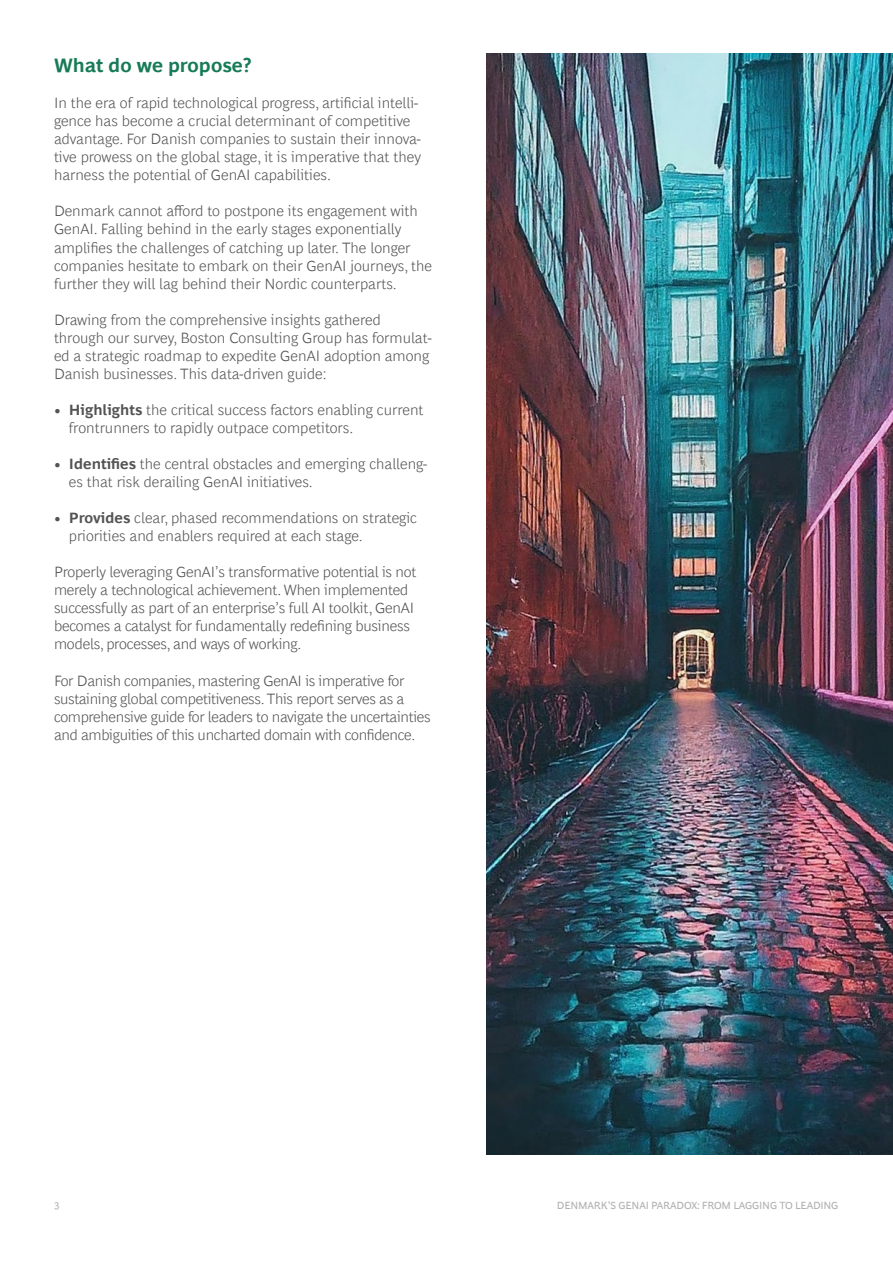
<style>
.page{position:relative;width:893px;height:1263px;background:#fff}
.page>*{position:absolute;margin:0;border:0;box-sizing:border-box;transform-origin:0 0}
.t1{font:700 19.5px "Henderson BCG Sans";color:#177b57}
.t2{font:300 15px/18px "Henderson BCG Sans";color:#535353}
.t3{font:300 15px/18px "Henderson BCG Sans";letter-spacing:-.02em;color:#535353}
.t4{font:10.5px "Henderson BCG Sans";letter-spacing:-.02em;color:#b1b1b1}
.s1{font-weight:700}
</style>
<div class="page">
<img style="left:487px;top:53px;width:406px;height:1101px">
<h1 class="t1" style="left:54px;top:51px;width:199px">What do we propose?</h1>
<p class="t2" style="left:54px;top:93px;width:368px">In the era of rapid technological progress, artificial intelli&shy;gence has become a crucial determinant of competitive advantage. For Danish companies to sustain their innova&shy;tive prowess on the global stage, it is imperative that they harness the potential of GenAI capabilities.</p>
<p class="t2" style="left:54px;top:201px;width:380px">Denmark cannot afford to postpone its engagement with GenAI. Falling behind in the early stages exponentially amplifies the challenges of catching up later. The longer companies hesitate to embark on their GenAI journeys, the further they will lag behind their Nordic counterparts.</p>
<p class="t2" style="left:54px;top:309px;width:379px">Drawing from the comprehensive insights gathered through our survey, Boston Consulting Group has formulat&shy;ed a strategic roadmap to expedite GenAI adoption among Danish businesses. This data-driven guide:</p>
<p class="t2" style="left:69px;top:399px;width:356px;text-indent:-15px">• <span class="s1">Highlights</span> the critical success factors enabling current frontrunners to rapidly outpace competitors.</p>
<p class="t2" style="left:69px;top:454px;width:360px;text-indent:-15px">• <span class="s1">Identifies</span> the central obstacles and emerging challeng&shy;es that risk derailing GenAI initiatives.</p>
<p class="t2" style="left:69px;top:508px;width:350px;text-indent:-15px">• <span class="s1">Provides</span> clear, phased recommendations on strategic priorities and enablers required at each stage.</p>
<p class="t2" style="left:54px;top:562px;width:364px">Properly leveraging GenAI’s transformative potential is not merely a technological achievement. When implemented successfully as part of an enterprise’s full AI toolkit, GenAI becomes a catalyst for fundamentally redefining business models, processes, and ways of working.</p>
<p class="t3" style="left:54px;top:670px;width:378px">For Danish companies, mastering GenAI is imperative for sustaining global competitiveness. This report serves as a comprehensive guide for leaders to navigate the uncertainties and ambiguities of this uncharted domain with confidence.</p>
<p class="t4" style="left:54px;top:1198px;width:7px">3</p>
<p class="t4" style="left:557px;top:1198px;width:283px">DENMARK’S GENAI PARADOX: FROM LAGGING TO LEADING</p>
</div>
